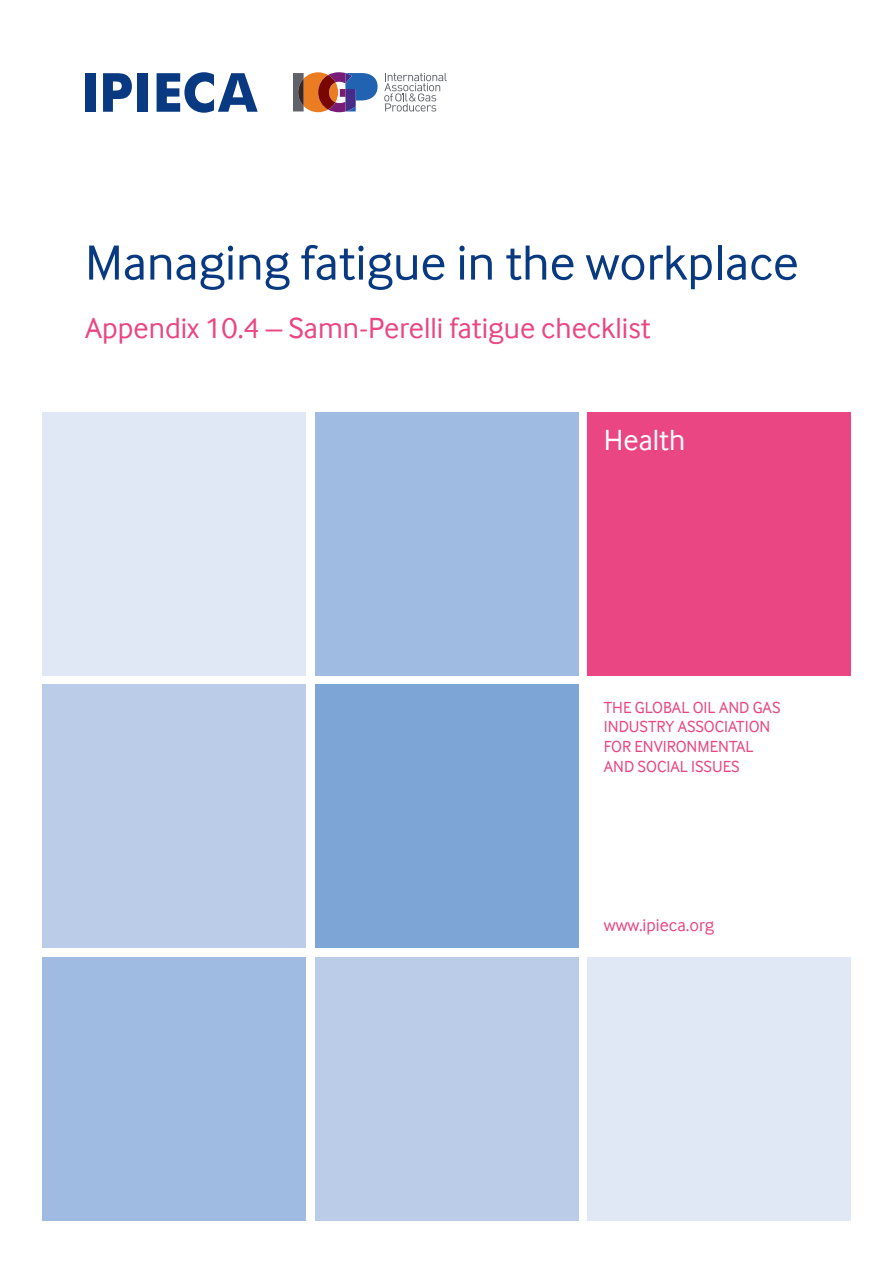
<style>
.page{position:relative;width:893px;height:1263px;background:#fff}
.page>*{position:absolute;margin:0;border:0;box-sizing:border-box;transform-origin:0 0}
.t1{font:51px "Inter Face";color:#083981}
.t2{font:30px "Inter Face";color:#e94683}
.t3{font:30px "Inter Face";color:#fff}
.t4{font:18px "Inter Face";color:#e94683}
.t5{font:16.5px/19.8px "Inter Face";color:#e94683}
</style>
<div class="page">
<div style="left:85px;top:73px;width:11px;height:39px;background:#083981"></div>
<svg style="left:103px;top:73px;width:29px;height:39px"></svg>
<div style="left:137px;top:73px;width:11px;height:39px;background:#083981"></div>
<svg style="left:157px;top:72px;width:101px;height:41px"></svg>
<svg style="left:293px;top:72px;width:85px;height:40px"></svg>
<svg style="left:384px;top:73px;width:63px;height:39px"></svg>
<div style="left:43px;top:412px;width:263px;height:264px;background:#e0e8f5"></div>
<div style="left:315px;top:412px;width:263px;height:264px;background:#a0bbe1"></div>
<div style="left:587px;top:412px;width:263px;height:264px;background:#e94683"></div>
<div style="left:43px;top:684px;width:263px;height:264px;background:#bbcce8"></div>
<div style="left:315px;top:684px;width:263px;height:264px;background:#7da6d7"></div>
<div style="left:43px;top:957px;width:263px;height:263px;background:#a0bbe1"></div>
<div style="left:315px;top:957px;width:263px;height:263px;background:#bbcce8"></div>
<div style="left:587px;top:957px;width:263px;height:263px;background:#e0e8f5"></div>
<h1 class="t1" style="left:85px;top:234px;width:715px">Managing fatigue in the workplace</h1>
<h2 class="t2" style="left:85px;top:311px;width:567px">Appendix 10.4 – Samn-Perelli fatigue checklist</h2>
<h2 class="t3" style="left:604px;top:422px;width:83px">Health</h2>
<p class="t5" style="left:604px;top:697px;width:178px">THE GLOBAL OIL AND GAS<br>INDUSTRY ASSOCIATION<br>FOR ENVIRONMENTAL<br>AND SOCIAL ISSUES</p>
<p class="t4" style="left:604px;top:914px;width:112px">www.ipieca.org</p>
</div>
